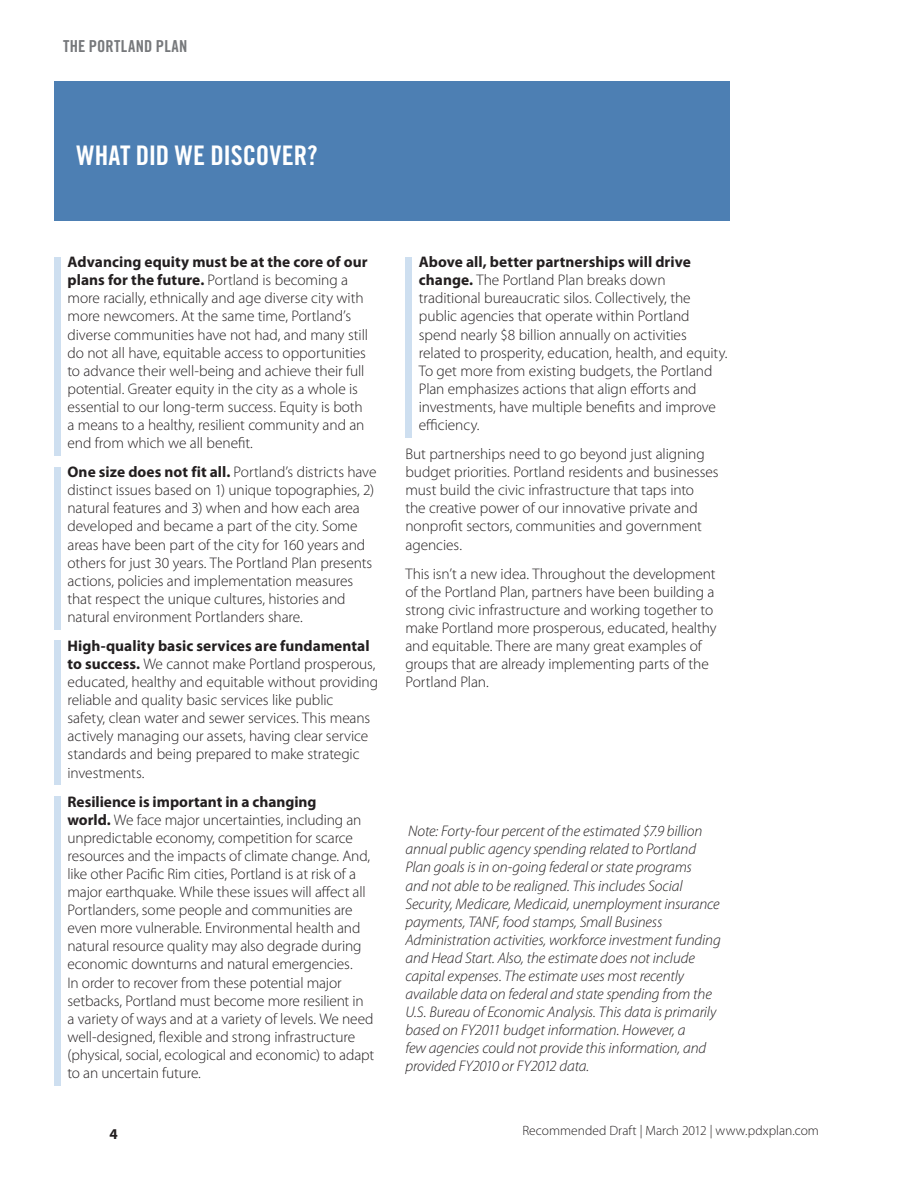
<style>
.page{position:relative;width:918px;height:1188px;background:#fff}
.page>*{position:absolute;margin:0;border:0;box-sizing:border-box;transform-origin:0 0}
.t1{font:27px "Trade Gothic LT Std Bd Cn 20";letter-spacing:-.005em;color:#fff}
.t2{font:16.5px "Trade Gothic LT Std Bd Cn 20";letter-spacing:.02em;color:#76787b}
.t3{font:300 15.3px/18px "Myriad Pro";letter-spacing:-.005em;color:#231f20}
.t4{font:italic 300 15.3px/18px "Myriad Pro";letter-spacing:-.005em;color:#231f20}
.t5{font:700 15px "Myriad Pro";color:#231f20}
.t6{font:300 13.5px "Myriad Pro";letter-spacing:.005em;color:#231f20}
.s1{font-weight:700}
</style>
<div class="page">
<div style="left:54px;top:81px;width:676px;height:139px;background:#4d7fb3"></div>
<div style="left:54px;top:257px;width:7px;height:199px;background:#cedff0"></div>
<div style="left:54px;top:467px;width:7px;height:162px;background:#cedff0"></div>
<div style="left:54px;top:641px;width:7px;height:144px;background:#cedff0"></div>
<div style="left:54px;top:797px;width:7px;height:289px;background:#cedff0"></div>
<div style="left:405px;top:257px;width:7px;height:181px;background:#cedff0"></div>
<p class="t2" style="left:63px;top:37px;width:126px">THE PORTLAND PLAN</p>
<h1 class="t1" style="left:76px;top:139px;width:243px">WHAT DID WE DISCOVER?</h1>
<p class="t3" style="left:68px;top:253px;width:302px"><span class="s1">Advancing equity must be at the core of our plans for the future.</span> Portland is becoming a more racially, ethnically and age diverse city with more newcomers. At the same time, Portland’s diverse communities have not had, and many still do not all have, equitable access to opportunities to advance their well-being and achieve their full potential. Greater equity in the city as a whole is essential to our long-term success. Equity is both a means to a healthy, resilient community and an end from which we all benefit.</p>
<p class="t3" style="left:68px;top:463px;width:311px"><span class="s1">One size does not fit all.</span> Portland’s districts have distinct issues based on 1) unique topographies, 2) natural features and 3) when and how each area developed and became a part of the city. Some areas have been part of the city for 160 years and others for just 30 years. The Portland Plan presents actions, policies and implementation measures that respect the unique cultures, histories and natural environment Portlanders share.</p>
<p class="t3" style="left:68px;top:637px;width:312px"><span class="s1">High-quality basic services are fundamental to success.</span> We cannot make Portland prosperous, educated, healthy and equitable without providing reliable and quality basic services like public<br>safety, clean water and sewer services. This means actively managing our assets, having clear service standards and being prepared to make strategic investments.</p>
<p class="t3" style="left:68px;top:793px;width:308px"><span class="s1">Resilience is important in a changing<br>world.</span> We face major uncertainties, including an unpredictable economy, competition for scarce resources and the impacts of climate change. And, like other Pacific Rim cities, Portland is at risk of a major earthquake. While these issues will affect all Portlanders, some people and communities are even more vulnerable. Environmental health and natural resource quality may also degrade during economic downturns and natural emergencies.<br>In order to recover from these potential major setbacks, Portland must become more resilient in a variety of ways and at a variety of levels. We need well-designed, flexible and strong infrastructure (physical, social, ecological and economic) to adapt to an uncertain future.</p>
<p class="t3" style="left:419px;top:253px;width:310px"><span class="s1">Above all, better partnerships will drive change.</span> The Portland Plan breaks down traditional bureaucratic silos. Collectively, the public agencies that operate within Portland spend nearly $8 billion annually on activities related to prosperity, education, health, and equity.<br>To get more from existing budgets, the Portland Plan emphasizes actions that align efforts and investments, have multiple benefits and improve efficiency.</p>
<p class="t3" style="left:405px;top:445px;width:315px">But partnerships need to go beyond just aligning budget priorities. Portland residents and businesses must build the civic infrastructure that taps into<br>the creative power of our innovative private and nonprofit sectors, communities and government agencies.</p>
<p class="t3" style="left:405px;top:565px;width:313px">This isn’t a new idea. Throughout the development of the Portland Plan, partners have been building a strong civic infrastructure and working together to make Portland more prosperous, educated, healthy and equitable. There are many great examples of groups that are already implementing parts of the Portland Plan.</p>
<p class="t4" style="left:405px;top:822px;width:317px">Note: Forty-four percent of the estimated $7.9 billion annual public agency spending related to Portland Plan goals is in on-going federal or state programs<br>and not able to be realigned. This includes Social Security, Medicare, Medicaid, unemployment insurance payments, TANF, food stamps, Small Business Administration activities, workforce investment funding and Head Start. Also, the estimate does not include capital expenses. The estimate uses most recently available data on federal and state spending from the U.S. Bureau of Economic Analysis. This data is primarily based on FY2011 budget information. However, a<br>few agencies could not provide this information, and provided FY2010 or FY2012 data.</p>
<p class="t5" style="left:109px;top:1124px;width:10px">4</p>
<p class="t6" style="left:522px;top:1122px;width:298px">Recommended Draft | March 2012 | www.pdxplan.com</p>
</div>
